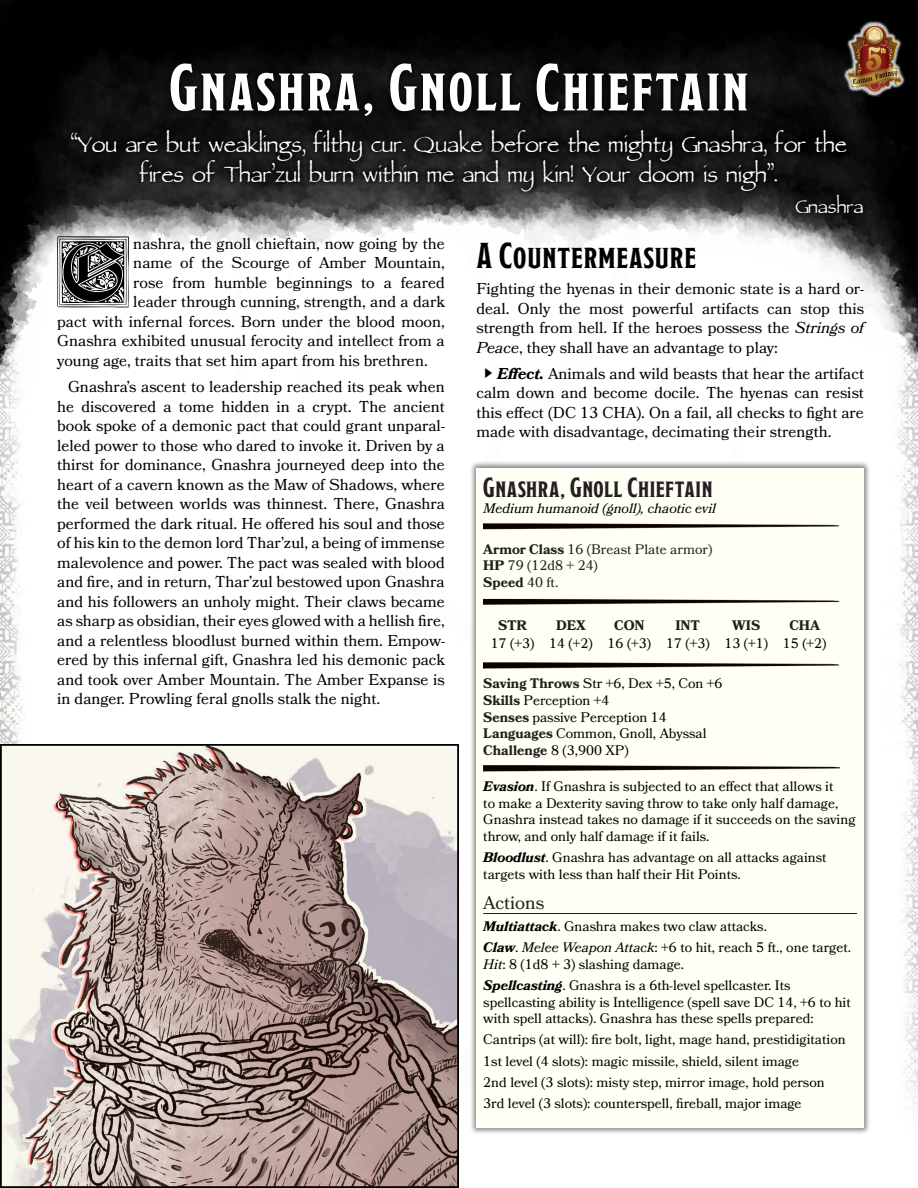
<style>
.page{position:relative;width:918px;height:1188px;background:#fff}
.page>*{position:absolute;margin:0;border:0;box-sizing:border-box;transform-origin:0 0}
.Drops_Caps{font:88.8px "Neugotische Initialen";color:#010101}
.Chapter_Header{font:700 66px "Modesto Condensed";letter-spacing:.04em;color:#fff}
.Epigraph{font:36px/30px "Parchment MF";color:#fff;text-align:center}
.Heading_1{font:36px "Modesto Condensed";letter-spacing:.025em;color:#010101}
.Epigraph_Author{font:30px "Parchment MF";color:#fff}
.Monster_Block_Title{font:27.6px "Modesto Condensed";letter-spacing:.02em;color:#231f20}
.Monster_Section_Head{font:18.45px "Bookmania";color:#231f20}
.Core_Body_-_Indented{font:15.75px/19.5px "Bookmania";color:#010101;text-align:justify}
.Drops_Caps-2{font:15.75px "Bookmania";color:#010101}
.Core_Body{font:15.75px/19.5px "Bookmania";color:#010101;text-align:justify}
.Monster_Attack_or_Ab{font:13.8px/16.5px "Bookmania";color:#010101}
.Monster_Feature_Abil{font:13.8px "Bookmania";color:#010101}
.Monster_Header_Stats{font:13.8px "Bookmania";color:#231f20}
.Monster_Stat_Numbers{font:13.8px "Bookmania";color:#010101}
.Monster_Stat_Subtitl{font:italic 13.8px "Bookmania";color:#010101}
.Monster_Stats_Names{font:700 13.8px "Bookmania";color:#231f20}
.Monster_Header_Stats-2{font:700 13.8px "Bookmania";color:#231f20}
.s1{font-style:italic}
.s2{font-family:"Hira Kaku Pro W3";font-size:10.5px;color:#000}
.s3{font-weight:700;font-style:italic}
.s4{font-weight:700}
.s5{font-weight:400}
.s6{font-weight:700;color:#231f20}
</style>
<div class="page">
<img style="left:0;top:395px;width:918px;height:715px">
<img style="left:0;top:0;width:918px;height:395px">
<div style="left:65px;top:124px;width:804px;height:95px;background:#010101;opacity:.75"></div>
<div style="left:165px;top:57px;width:588px;height:65px;background:#0b0b0b"></div>
<img style="left:0;top:744px;width:459px;height:444px">
<div style="left:843px;top:20px;width:62px;height:77px;background:#fff;opacity:.85"></div>
<img style="left:846px;top:15px;width:57px;height:86px">
<div style="left:470px;top:461px;width:401px;height:673px;background:#231f20;opacity:.5"></div>
<div style="left:476px;top:468px;width:388px;height:659px;background:#fffff5"></div>
<hr style="left:483px;top:913px;width:374px;height:1px;background:#231f20">
<svg style="left:483px;top:523px;width:356px;height:7px"></svg>
<svg style="left:483px;top:598px;width:357px;height:7px"></svg>
<svg style="left:483px;top:662px;width:356px;height:7px"></svg>
<svg style="left:483px;top:765px;width:357px;height:7px"></svg>
<p class="Chapter_Header" style="left:169px;top:55px;width:581px">Gnashra, Gnoll Chieftain</p>
<p class="Epigraph" style="left:71px;top:132px;width:778px">“You are but weaklings, filthy cur. Quake before the mighty Gnashra, for the fires of Thar’zul burn within me and my kin! Your doom is nigh”.</p>
<p class="Epigraph_Author" style="left:796px;top:194px;width:70px">Gnashra</p>
<p class="Drops_Caps" style="left:53px;top:225px;width:82px">G</p>
<p class="Drops_Caps-2" style="left:133px;top:234px;width:313px">nashra, the gnoll chieftain, now going by the</p>
<p class="Drops_Caps-2" style="left:133px;top:254px;width:313px">name of the Scourge of Amber Mountain,</p>
<p class="Drops_Caps-2" style="left:133px;top:273px;width:313px">rose from humble beginnings to a feared</p>
<p class="Drops_Caps-2" style="left:133px;top:293px;width:313px">leader through cunning, strength, and a dark</p>
<p class="Drops_Caps-2" style="left:57px;top:312px;width:389px">pact with infernal forces. Born under the blood moon,</p>
<p class="Drops_Caps-2" style="left:57px;top:332px;width:389px">Gnashra exhibited unusual ferocity and intellect from a</p>
<p class="Drops_Caps-2" style="left:57px;top:351px;width:372px">young age, traits that set him apart from his brethren.</p>
<p class="Core_Body_-_Indented" style="left:57px;top:377px;width:389px;text-indent:11px">Gnashra’s ascent to leadership reached its peak when he discovered a tome hidden in a crypt. The ancient book spoke of a demonic pact that could grant unparal&shy;leled power to those who dared to invoke it. Driven by a thirst for dominance, Gnashra journeyed deep into the heart of a cavern known as the Maw of Shadows, where the veil between worlds was thinnest. There, Gnashra performed the dark ritual. He offered his soul and those of his kin to the demon lord Thar’zul, a being of immense malevolence and power. The pact was sealed with blood and fire, and in return, Thar’zul bestowed upon Gnashra and his followers an unholy might. Their claws became as sharp as obsidian, their eyes glowed with a hellish fire, and a relentless bloodlust burned within them. Empow&shy;ered by this infernal gift, Gnashra led his demonic pack and took over Amber Mountain. The Amber Expanse is in danger. Prowling feral gnolls stalk the night.</p>
<p class="Heading_1" style="left:476px;top:237px;width:221px">A Countermeasure</p>
<p class="Core_Body" style="left:476px;top:279px;width:389px">Fighting the hyenas in their demonic state is a hard or&shy;deal. Only the most powerful artifacts can stop this strength from hell. If the heroes possess the <span class="s1">Strings of Peace</span>, they shall have an advantage to play:</p>
<p class="Core_Body_-_Indented" style="left:476px;top:364px;width:389px;text-indent:7px"><span class="s2">▶</span> <span class="s3">Effect.</span> Animals and wild beasts that hear the artifact calm down and become docile. The hyenas can resist this effect (DC 13 CHA). On a fail, all checks to fight are made with disadvantage, decimating their strength.</p>
<p class="Monster_Block_Title" style="left:483px;top:474px;width:231px">Gnashra, Gnoll Chieftain</p>
<p class="Monster_Stat_Subtitl" style="left:483px;top:501px;width:234px">Medium humanoid (gnoll), chaotic evil</p>
<p class="Monster_Header_Stats" style="left:483px;top:541px;width:230px"><span class="s4">Armor Class</span> 16 (Breast Plate armor)</p>
<p class="Monster_Header_Stats" style="left:483px;top:557px;width:116px"><span class="s4">HP</span> 79 (12d8 + 24)</p>
<p class="Monster_Header_Stats-2" style="left:483px;top:574px;width:77px">Speed <span class="s5">40 ft.</span></p>
<p class="Monster_Stats_Names" style="left:498px;top:618px;width:30px">STR</p>
<p class="Monster_Stats_Names" style="left:556px;top:618px;width:31px">DEX</p>
<p class="Monster_Stats_Names" style="left:614px;top:618px;width:32px">CON</p>
<p class="Monster_Stats_Names" style="left:675px;top:618px;width:26px">INT</p>
<p class="Monster_Stats_Names" style="left:732px;top:618px;width:29px">WIS</p>
<p class="Monster_Stats_Names" style="left:789px;top:618px;width:32px">CHA</p>
<p class="Monster_Stat_Numbers" style="left:491px;top:635px;width:45px">17 (+3)</p>
<p class="Monster_Stat_Numbers" style="left:549px;top:635px;width:45px">14 (+2)</p>
<p class="Monster_Stat_Numbers" style="left:608px;top:635px;width:45px">16 (+3)</p>
<p class="Monster_Stat_Numbers" style="left:666px;top:635px;width:45px">17 (+3)</p>
<p class="Monster_Stat_Numbers" style="left:724px;top:635px;width:45px">13 (+1)</p>
<p class="Monster_Stat_Numbers" style="left:783px;top:635px;width:45px">15 (+2)</p>
<p class="Monster_Feature_Abil" style="left:483px;top:676px;width:241px"><span class="s6">Saving Throws</span> Str +6, Dex +5, Con +6</p>
<p class="Monster_Feature_Abil" style="left:483px;top:692px;width:128px"><span class="s6">Skills</span> Perception +4</p>
<p class="Monster_Feature_Abil" style="left:483px;top:709px;width:185px"><span class="s6">Senses</span> passive Perception 14</p>
<p class="Monster_Feature_Abil" style="left:483px;top:725px;width:225px"><span class="s6">Languages</span> Common, Gnoll, Abyssal</p>
<p class="Monster_Feature_Abil" style="left:483px;top:742px;width:147px"><span class="s6">Challenge</span> 8 (3,900 XP)</p>
<p class="Monster_Attack_or_Ab" style="left:483px;top:778px;width:374px"><span class="s3">Evasion</span>. If Gnashra is subjected to an effect that allows it<br>to make a Dexterity saving throw to take only half damage, Gnashra instead takes no damage if it succeeds on the saving throw, and only half damage if it fails.</p>
<p class="Monster_Attack_or_Ab" style="left:483px;top:849px;width:345px"><span class="s3">Bloodlust</span>. Gnashra has advantage on all attacks against targets with less than half their Hit Points.</p>
<p class="Monster_Section_Head" style="left:483px;top:891px;width:62px">Actions</p>
<p class="Monster_Attack_or_Ab" style="left:483px;top:918px;width:285px"><span class="s3">Multiattack</span>. Gnashra makes two claw attacks.</p>
<p class="Monster_Attack_or_Ab" style="left:483px;top:939px;width:369px"><span class="s3">Claw</span>. <span class="s1">Melee Weapon Attack</span>: +6 to hit, reach 5 ft., one target.<br><span class="s1">Hit</span>: 8 (1d8 + 3) slashing damage.</p>
<p class="Monster_Attack_or_Ab" style="left:483px;top:977px;width:369px"><span class="s3">Spellcasting</span>. Gnashra is a 6th-level spellcaster. Its spellcasting ability is Intelligence (spell save DC 14, +6 to hit with spell attacks). Gnashra has these spells prepared:</p>
<p class="Monster_Attack_or_Ab" style="left:483px;top:1031px;width:364px">Cantrips (at will): fire bolt, light, mage hand, prestidigitation</p>
<p class="Monster_Attack_or_Ab" style="left:483px;top:1053px;width:317px">1st level (4 slots): magic missile, shield, silent image</p>
<p class="Monster_Attack_or_Ab" style="left:483px;top:1074px;width:343px">2nd level (3 slots): misty step, mirror image, hold person</p>
<p class="Monster_Attack_or_Ab" style="left:483px;top:1095px;width:320px">3rd level (3 slots): counterspell, fireball, major image</p>
</div>
